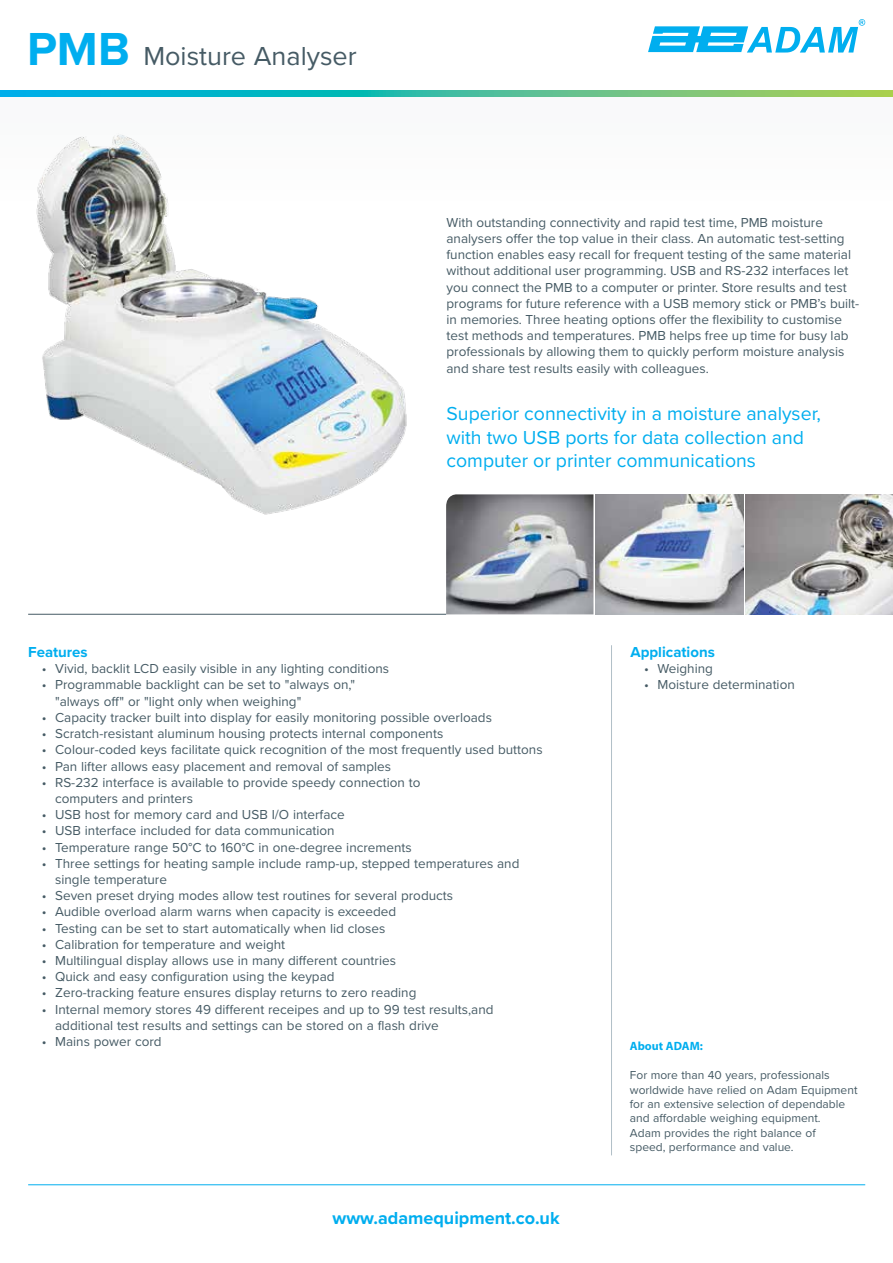
<style>
.page{position:relative;width:893px;height:1263px;background:#fff}
.page>*{position:absolute;margin:0;border:0;box-sizing:border-box;transform-origin:0 0}
.t1{font:27px "Proxima Nova";color:#465b65}
.t2{font:19.5px/23.4px "Proxima Nova";color:#00aeef}
.t3{font:700 18px "Proxima Nova";color:#00aeef}
.t4{font:700 15px "Proxima Nova";color:#00aeef}
.t5{font:13.5px/16.2px "Proxima Nova";color:#465b65}
.t6{font:12px/14.4px "Proxima Nova";color:#465b65}
.t7{font:700 12px "Myriad Pro";color:#00aeef}
.s1{font-weight:700;font-size:48px;color:#00aeef}
</style>
<div class="page">
<div style="left:0;top:96px;width:893px;height:115px;background:#fafbfb"></div>
<svg style="left:648px;top:19px;width:217px;height:34px"></svg>
<hr style="left:28px;top:1184px;width:837px;height:1px;background:#00aeef">
<hr style="left:28px;top:614px;width:418px;height:1px;background:#465b65">
<hr style="left:611px;top:645px;width:1px;height:510px;background:#b1bfc7">
<img style="left:446px;top:494px;width:147px;height:120px">
<img style="left:596px;top:494px;width:147px;height:120px">
<img style="left:745px;top:494px;width:148px;height:120px">
<img style="left:36px;top:135px;width:371px;height:380px">
<svg style="left:0;top:90px;width:893px;height:6px;background:#40bda1"></svg>
<h1 class="t1" style="left:27px;top:36px;width:331px"><span class="s1">PMB</span> Moisture Analyser</h1>
<p class="t5" style="left:446px;top:214px;width:414px">With outstanding connectivity and rapid test time, PMB moisture analysers offer the top value in their class. An automatic test-setting function enables easy recall for frequent testing of the same material without additional user programming. USB and RS-232 interfaces let you connect the PMB to a computer or printer. Store results and test programs for future reference with a USB memory stick or PMB’s built&shy;in memories. Three heating options offer the flexibility to customise test methods and temperatures. PMB helps free up time for busy lab professionals by allowing them to quickly perform moisture analysis and share test results easily with colleagues.</p>
<h2 class="t2" style="left:446px;top:401px;width:376px">Superior connectivity in a moisture analyser, with two USB ports for data collection and computer or printer communications</h2>
<p class="t4" style="left:28px;top:641px;width:61px">Features</p>
<p class="t5" style="left:42px;top:660px;width:349px">• Vivid, backlit LCD easily visible in any lighting conditions</p>
<p class="t5" style="left:55px;top:676px;width:302px;text-indent:-14px">• Programmable backlight can be set to "always on," "always off" or "light only when weighing"</p>
<p class="t5" style="left:42px;top:709px;width:452px">• Capacity tracker built into display for easily monitoring possible overloads</p>
<p class="t5" style="left:42px;top:725px;width:403px">• Scratch-resistant aluminum housing protects internal components</p>
<p class="t5" style="left:42px;top:741px;width:502px">• Colour-coded keys facilitate quick recognition of the most frequently used buttons</p>
<p class="t5" style="left:42px;top:757px;width:351px">• Pan lifter allows easy placement and removal of samples</p>
<p class="t5" style="left:55px;top:773px;width:367px;text-indent:-14px">• RS-232 interface is available to provide speedy connection to computers and printers</p>
<p class="t5" style="left:42px;top:806px;width:305px">• USB host for memory card and USB I/O interface</p>
<p class="t5" style="left:42px;top:822px;width:295px">• USB interface included for data communication</p>
<p class="t5" style="left:42px;top:838px;width:372px">• Temperature range 50°C to 160°C in one-degree increments</p>
<p class="t5" style="left:55px;top:854px;width:466px;text-indent:-14px">• Three settings for heating sample include ramp-up, stepped temperatures and single temperature</p>
<p class="t5" style="left:42px;top:887px;width:413px">• Seven preset drying modes allow test routines for several products</p>
<p class="t5" style="left:42px;top:903px;width:356px">• Audible overload alarm warns when capacity is exceeded</p>
<p class="t5" style="left:42px;top:919px;width:345px">• Testing can be set to start automatically when lid closes</p>
<p class="t5" style="left:42px;top:935px;width:245px">• Calibration for temperature and weight</p>
<p class="t5" style="left:42px;top:952px;width:356px">• Multilingual display allows use in many different countries</p>
<p class="t5" style="left:42px;top:968px;width:294px">• Quick and easy configuration using the keypad</p>
<p class="t5" style="left:42px;top:984px;width:376px">• Zero-tracking feature ensures display returns to zero reading</p>
<p class="t5" style="left:55px;top:1000px;width:440px;text-indent:-14px">• Internal memory stores 49 different receipes and up to 99 test results,and additional test results and settings can be stored on a flash drive</p>
<p class="t5" style="left:42px;top:1033px;width:122px">• Mains power cord</p>
<h3 class="t3" style="left:333px;top:1204px;width:229px">www.adamequipment.co.uk</h3>
<p class="t4" style="left:630px;top:641px;width:86px">Applications</p>
<p class="t5" style="left:644px;top:660px;width:70px">• Weighing</p>
<p class="t5" style="left:644px;top:676px;width:152px">• Moisture determination</p>
<p class="t7" style="left:630px;top:1038px;width:75px">About ADAM:</p>
<p class="t6" style="left:630px;top:1067px;width:229px">For more than 40 years, professionals worldwide have relied on Adam Equipment for an extensive selection of dependable and affordable weighing equipment.<br>Adam provides the right balance of<br>speed, performance and value.</p>
</div>
